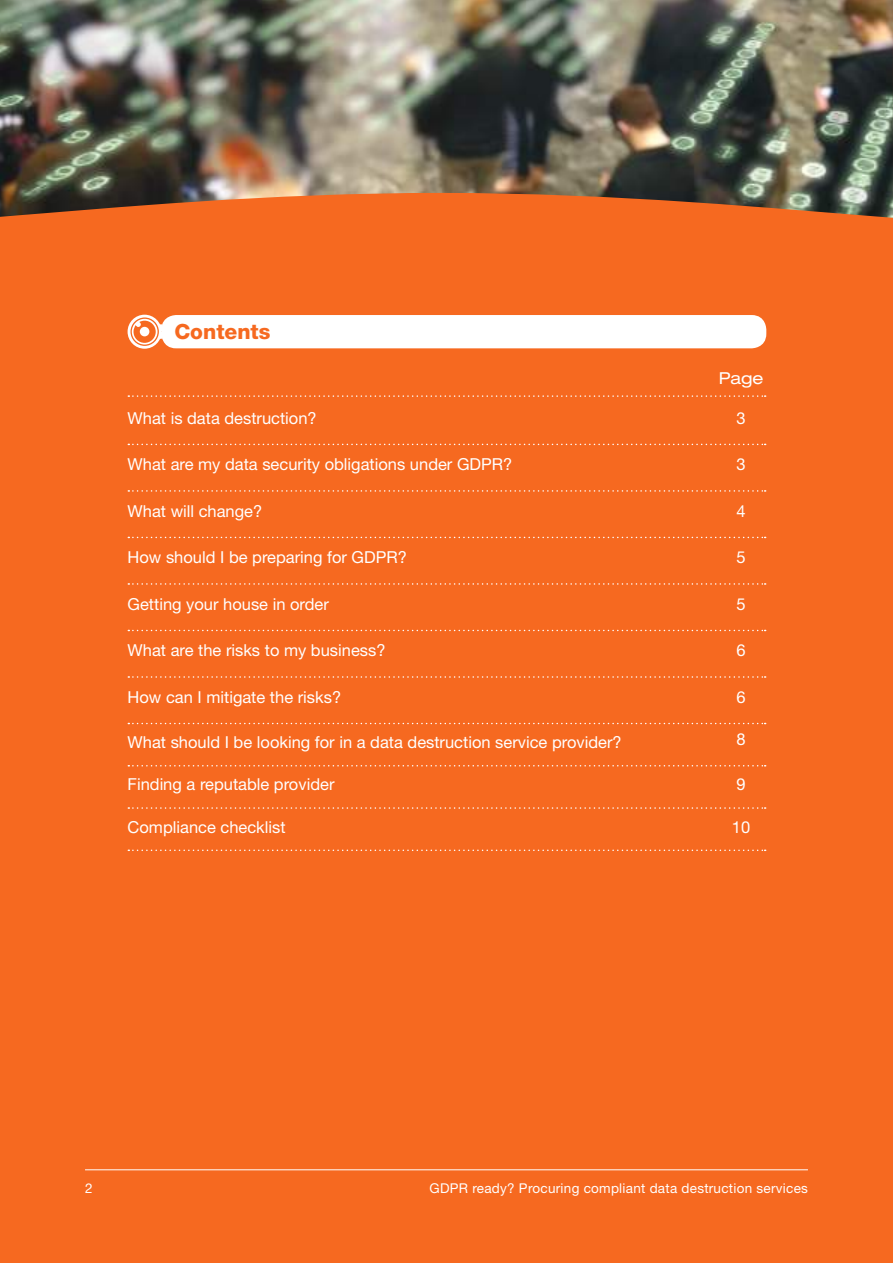
<style>
.page{position:relative;width:893px;height:1263px;background:#fff}
.page>*{position:absolute;margin:0;border:0;box-sizing:border-box;transform-origin:0 0}
.t1{font:800 21px "Helvetica Neue";color:#f66920}
.t2{font:16.5px "Helvetica Neue";color:#fff}
.t3{font:expanded 16.5px "Helvetica Neue";color:#fff}
.t4{font:13.5px "Helvetica Neue";letter-spacing:.02em;color:#fff}
</style>
<div class="page">
<div style="left:0;top:218px;width:893px;height:1045px;background:#f66920"></div>
<hr style="left:85px;top:1169px;width:723px;height:1px;background:#fff">
<img style="left:0;top:0;width:893px;height:218px">
<svg style="left:128px;top:315px;width:34px;height:34px"></svg>
<svg style="left:130px;top:317px;width:33px;height:29px"></svg>
<div style="left:161px;top:315px;width:605px;height:33px;background:#fff;border-radius:15px"></div>
<svg style="left:128px;top:395px;width:638px;height:2px"></svg>
<svg style="left:128px;top:444px;width:638px;height:1px"></svg>
<svg style="left:128px;top:490px;width:638px;height:2px"></svg>
<svg style="left:128px;top:537px;width:638px;height:1px"></svg>
<svg style="left:128px;top:583px;width:638px;height:2px"></svg>
<svg style="left:128px;top:630px;width:638px;height:1px"></svg>
<svg style="left:128px;top:676px;width:638px;height:2px"></svg>
<svg style="left:128px;top:723px;width:638px;height:1px"></svg>
<svg style="left:128px;top:765px;width:638px;height:1px"></svg>
<svg style="left:128px;top:807px;width:638px;height:2px"></svg>
<svg style="left:128px;top:849px;width:638px;height:2px"></svg>
<p class="t1" style="left:174px;top:319px;width:98px">Contents</p>
<p class="t3" style="left:719px;top:368px;width:46px">Page</p>
<p class="t2" style="left:128px;top:408px;width:191px">What is data destruction?</p>
<p class="t2" style="left:736px;top:408px;width:11px">3</p>
<p class="t2" style="left:128px;top:454px;width:386px">What are my data security obligations under GDPR?</p>
<p class="t2" style="left:736px;top:454px;width:11px">3</p>
<p class="t2" style="left:128px;top:501px;width:136px">What will change?</p>
<p class="t2" style="left:736px;top:501px;width:11px">4</p>
<p class="t2" style="left:128px;top:547px;width:281px">How should I be preparing for GDPR?</p>
<p class="t2" style="left:736px;top:547px;width:11px">5</p>
<p class="t2" style="left:128px;top:594px;width:203px">Getting your house in order</p>
<p class="t2" style="left:736px;top:594px;width:11px">5</p>
<p class="t2" style="left:128px;top:640px;width:259px">What are the risks to my business?</p>
<p class="t2" style="left:736px;top:640px;width:11px">6</p>
<p class="t2" style="left:128px;top:687px;width:215px">How can I mitigate the risks?</p>
<p class="t2" style="left:736px;top:687px;width:11px">6</p>
<p class="t2" style="left:128px;top:732px;width:496px">What should I be looking for in a data destruction service provider?</p>
<p class="t2" style="left:736px;top:729px;width:11px">8</p>
<p class="t2" style="left:128px;top:774px;width:208px">Finding a reputable provider</p>
<p class="t2" style="left:736px;top:774px;width:11px">9</p>
<p class="t2" style="left:128px;top:817px;width:160px">Compliance checklist</p>
<p class="t2" style="left:732px;top:817px;width:20px">10</p>
<p class="t4" style="left:85px;top:1180px;width:9px">2</p>
<p class="t4" style="left:429px;top:1180px;width:380px">GDPR ready? Procuring compliant data destruction services</p>
</div>
